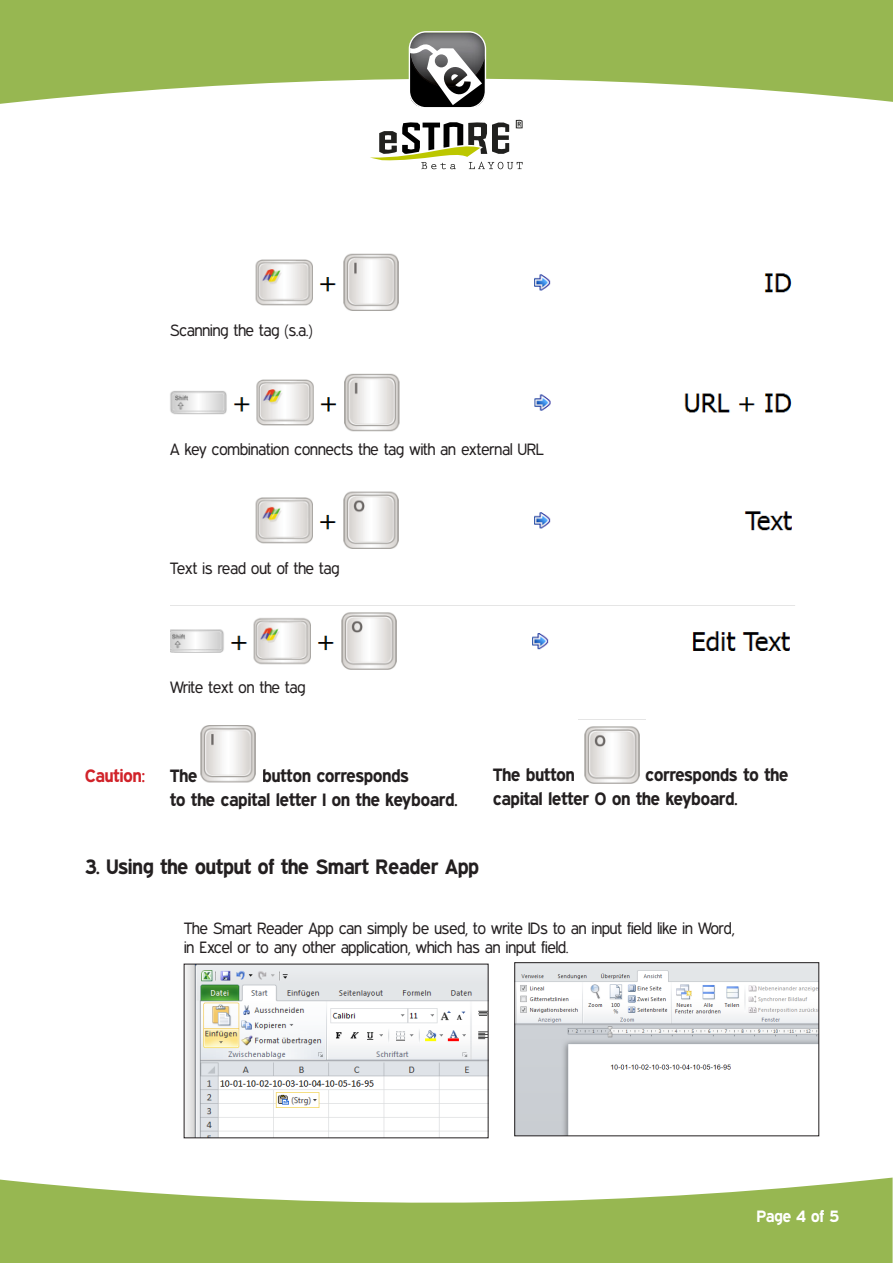
<style>
.page{position:relative;width:893px;height:1263px;background:#fff}
.page>*{position:absolute;margin:0;border:0;box-sizing:border-box;transform-origin:0 0}
.t1{font:700 21px "Expressway Rg";color:#231f20}
.t2{font:700 18px/24px "Expressway Rg";color:#231f20}
.t3{font:700 18px "Expressway Rg";color:#d1232a}
.t4{font:16.5px/19.8px "Expressway Bk";color:#231f20}
.t5{font:700 16.5px "Expressway Rg";color:#fff}
</style>
<div class="page">
<svg style="left:0;top:1177px;width:893px;height:86px;fill:#97b751"></svg>
<svg style="left:0;top:0;width:893px;height:104px;background:#a6c26b"></svg>
<svg style="left:409px;top:31px;width:77px;height:77px"></svg>
<svg style="left:370px;top:120px;width:153px;height:49px"></svg>
<img style="left:255px;top:253px;width:537px;height:58px">
<img style="left:170px;top:373px;width:622px;height:59px">
<img style="left:255px;top:491px;width:537px;height:58px">
<img style="left:170px;top:605px;width:625px;height:65px">
<img style="left:186px;top:966px;width:300px;height:170px">
<img style="left:516px;top:964px;width:301px;height:170px">
<div style="left:514px;top:962px;width:305px;height:174px;border:1px solid #231f20"></div>
<img style="left:200px;top:725px;width:56px;height:58px">
<img style="left:578px;top:719px;width:67px;height:65px">
<p class="t4" style="left:170px;top:320px;width:144px">Scanning the tag (s.a.)</p>
<p class="t4" style="left:170px;top:439px;width:375px">A key combination connects the tag with an external URL</p>
<p class="t4" style="left:170px;top:558px;width:171px">Text is read out of the tag</p>
<p class="t4" style="left:170px;top:677px;width:137px">Write text on the tag</p>
<p class="t3" style="left:85px;top:764px;width:61px">Caution:</p>
<p class="t2" style="left:170px;top:763px;width:29px">The</p>
<p class="t2" style="left:170px;top:763px;width:289px;text-indent:92px">button corresponds<br>to the capital letter I on the keyboard.</p>
<p class="t2" style="left:493px;top:762px;width:83px">The button</p>
<p class="t2" style="left:493px;top:762px;width:297px;text-indent:152px">corresponds to the capital letter O on the keyboard.</p>
<p class="t1" style="left:85px;top:854px;width:396px">3. Using the output of the Smart Reader App</p>
<p class="t4" style="left:184px;top:917px;width:552px">The Smart Reader App can simply be used, to write IDs to an input field like in Word, in Excel or to any other application, which has an input field.</p>
<p class="t5" style="left:757px;top:1206px;width:84px">Page 4 of 5</p>
</div>
